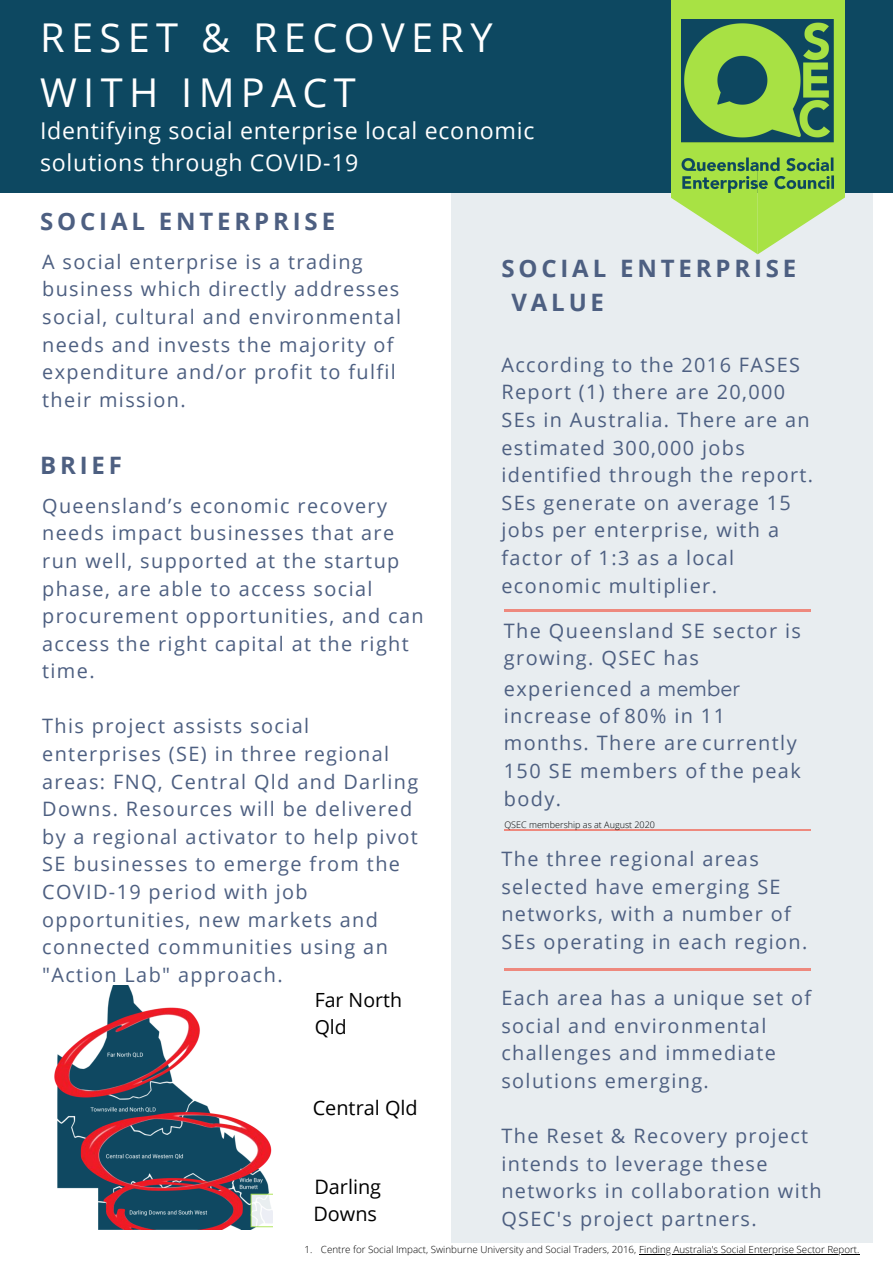
<style>
.page{position:relative;width:893px;height:1263px;background:#fff}
.page>*{position:absolute;margin:0;border:0;box-sizing:border-box;transform-origin:0 0}
.t1{font:39.75px/55.1px "Open Sans";letter-spacing:.16em;color:#fff}
.t2{font:700 24px/33.2px "Open Sans";letter-spacing:.16em;color:#4d5f81}
.t3{font:23.17px/32.1px "Open Sans";letter-spacing:.03em;color:#fff}
.t4{font:19.88px/27.6px "Open Sans";letter-spacing:.07em;color:#4d5f81}
.t5{font:19.88px/27.6px "Open Sans";color:#000}
.t6{font:19.5px/27px "Open Sans";color:#000}
.t7{font:300 9.82px "Open Sans";color:#000}
.t8{font:300 9px "Open Sans";color:#000}
.s1{font-family:"Avenir";font-size:21.75px}
</style>
<div class="page">
<div style="left:0;top:0;width:893px;height:193px;background:#0d4861"></div>
<div style="left:452px;top:175px;width:420px;height:1067px;background:#e8edf0"></div>
<div style="left:671px;top:0;width:173px;height:163px;background:#a8e244"></div>
<svg style="left:671px;top:163px;width:173px;height:91px"></svg>
<hr style="left:504px;top:610px;width:307px;height:1px;background:#ee897e">
<hr style="left:504px;top:829px;width:307px;height:2px;background:#ee897e">
<hr style="left:504px;top:968px;width:306px;height:2px;background:#ee897e">
<img style="left:681px;top:19px;width:153px;height:178px">
<img style="left:54px;top:986px;width:218px;height:243px">
<hr style="left:639px;top:1253px;width:221px;height:1px;background:#000">
<h1 class="t1" style="left:40px;top:9px;width:454px">RESET &amp; RECOVERY<br>WITH IMPACT</h1>
<p class="t3" style="left:40px;top:114px;width:496px">Identifying social enterprise local economic solutions through COVID-19</p>
<p class="t2" style="left:40px;top:204px;width:296px">SOCIAL ENTERPRISE</p>
<p class="t4" style="left:42px;top:247px;width:360px">A social enterprise is a trading business which directly addresses social, cultural and environmental needs and invests the majority of expenditure and/or profit to fulfil their mission.</p>
<p class="t2" style="left:511px;top:251px;width:286px;text-indent:-10px">SOCIAL ENTERPRISE<br>VALUE</p>
<p class="t4" style="left:501px;top:350px;width:313px">According to the 2016 FASES<br>Report (1) there are 20,000<br>SEs in Australia. There are an estimated 300,000 jobs identified through the report.<br>SEs generate on average 15 jobs per enterprise, with a factor of 1:3 as a local economic multiplier.</p>
<p class="t2" style="left:40px;top:448px;width:83px">BRIEF</p>
<p class="t4" style="left:42px;top:491px;width:383px">Queensland’s economic recovery needs impact businesses that are run well, supported at the startup phase, are able to access social procurement opportunities, and can access the right capital at the right time.</p>
<p class="t4" style="left:42px;top:712px;width:378px">This project assists social enterprises (SE) in three regional areas: FNQ, Central Qld and Darling<br>Downs. Resources will be delivered by a regional activator to help pivot<br>SE businesses to emerge from the<br>COVID-19 period with job opportunities, new markets and connected communities using an "Action Lab" approach.</p>
<p class="t4" style="left:504px;top:616px;width:298px">The Queensland SE sector is growing. QSEC has</p>
<p class="t4" style="left:504px;top:674px;width:298px">experienced a <span class="s1">member </span>increase of 80% in 11 months. There are currently<br>150 SE members of the peak body.</p>
<p class="t8" style="left:504px;top:819px;width:152px">QSEC membership as at August 2020</p>
<p class="t4" style="left:501px;top:844px;width:307px">The three regional areas selected have emerging SE networks, with a number of<br>SEs operating in each region.</p>
<p class="t4" style="left:501px;top:984px;width:311px">Each area has a unique set of social and environmental challenges and immediate solutions emerging.</p>
<p class="t4" style="left:501px;top:1121px;width:322px">The Reset &amp; Recovery project intends to leverage these networks in collaboration with<br>QSEC's project partners.</p>
<p class="t6" style="left:315px;top:986px;width:89px">Far North<br>Qld</p>
<p class="t5" style="left:313px;top:1094px;width:106px">Central Qld</p>
<p class="t5" style="left:313px;top:1172px;width:69px">Darling<br>Downs</p>
<p class="t7" style="left:304px;top:1242px;width:556px">1. Centre for Social Impact, Swinburne University and Social Traders, 2016, Finding Australia's Social Enterprise Sector Report.</p>
</div>
